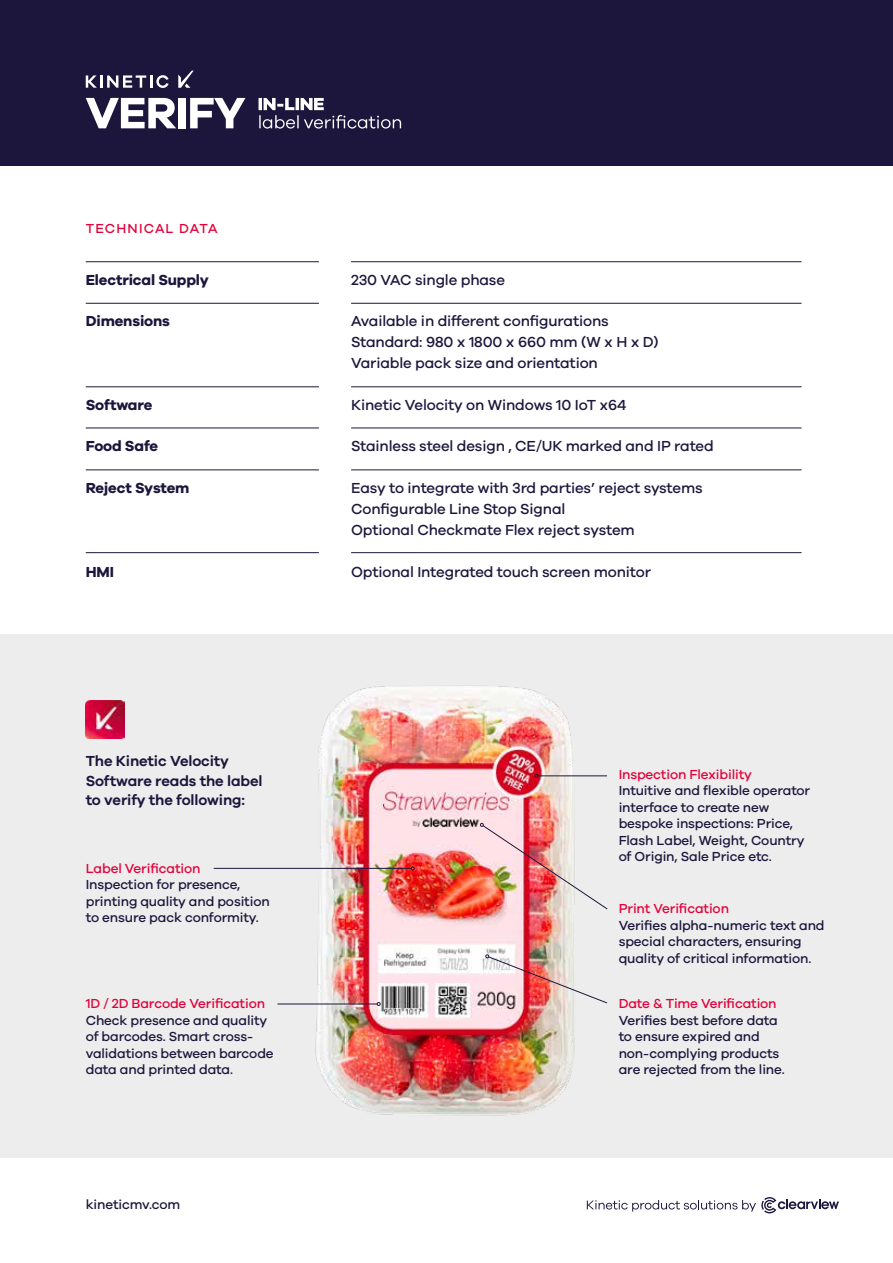
<style>
.page{position:relative;width:893px;height:1263px;background:#fff}
.page>*{position:absolute;margin:0;border:0;box-sizing:border-box;transform-origin:0 0}
.t1{font:500 15px/21px "Galano Grotesque";letter-spacing:-.01em;color:#1d163c}
.t2{font:600 15px/19.5px "Galano Grotesque";letter-spacing:-.01em;color:#1d163c}
.t3{font:700 15px "Galano Grotesque";letter-spacing:-.01em;color:#1d163c}
.t4{font:500 13.5px/16.5px "Galano Grotesque";letter-spacing:-.01em;color:#1d163c}
.t5{font:500 13.5px "Galano Grotesque";letter-spacing:-.01em;color:#e40039}
.t6{font:500 13.5px "Galano Grotesque";letter-spacing:.085em;color:#e40039}
</style>
<div class="page">
<div style="left:0;top:0;width:893px;height:166px;background:#1d163c"></div>
<div style="left:0;top:635px;width:893px;height:523px;background:#ededed"></div>
<hr style="left:86px;top:261px;width:233px;height:1px;background:#1d163c">
<hr style="left:351px;top:261px;width:450px;height:1px;background:#1d163c">
<hr style="left:86px;top:303px;width:233px;height:1px;background:#1d163c">
<hr style="left:351px;top:303px;width:450px;height:1px;background:#1d163c">
<hr style="left:86px;top:386px;width:233px;height:1px;background:#1d163c">
<hr style="left:351px;top:386px;width:450px;height:1px;background:#1d163c">
<hr style="left:86px;top:428px;width:233px;height:1px;background:#1d163c">
<hr style="left:351px;top:428px;width:450px;height:1px;background:#1d163c">
<hr style="left:86px;top:469px;width:233px;height:1px;background:#1d163c">
<hr style="left:351px;top:469px;width:450px;height:1px;background:#1d163c">
<hr style="left:86px;top:552px;width:233px;height:1px;background:#1d163c">
<hr style="left:351px;top:552px;width:450px;height:1px;background:#1d163c">
<img style="left:308px;top:686px;width:277px;height:430px">
<hr style="left:277px;top:1004px;width:100px;height:1px;background:#1d163c">
<svg style="left:377px;top:1002px;width:4px;height:4px"></svg>
<hr style="left:214px;top:868px;width:197px;height:1px;background:#1d163c">
<svg style="left:411px;top:866px;width:4px;height:4px"></svg>
<hr style="left:538px;top:775px;width:69px;height:1px;background:#1d163c">
<svg style="left:534px;top:774px;width:4px;height:4px"></svg>
<img style="left:480px;top:823px;width:128px;height:87px">
<img style="left:485px;top:954px;width:123px;height:50px">
<img style="left:86px;top:700px;width:38px;height:39px">
<svg style="left:587px;top:1197px;width:252px;height:16px"></svg>
<svg style="left:259px;top:98px;width:142px;height:31px"></svg>
<svg style="left:86px;top:98px;width:90px;height:30px"></svg>
<div style="left:178px;top:98px;width:8px;height:30px;background:#fff"></div>
<svg style="left:190px;top:98px;width:55px;height:30px"></svg>
<svg style="left:178px;top:71px;width:16px;height:17px"></svg>
<svg style="left:86px;top:75px;width:83px;height:13px"></svg>
<p class="t6" style="left:86px;top:220px;width:133px">TECHNICAL DATA</p>
<p class="t3" style="left:86px;top:270px;width:125px">Electrical Supply</p>
<p class="t1" style="left:351px;top:269px;width:155px">230 VAC single phase</p>
<p class="t3" style="left:86px;top:312px;width:86px">Dimensions</p>
<p class="t1" style="left:351px;top:310px;width:309px">Available in different configurations<br>Standard: 980 x 1800 x 660 mm (W x H x D)<br>Variable pack size and orientation</p>
<p class="t3" style="left:86px;top:396px;width:68px">Software</p>
<p class="t1" style="left:351px;top:394px;width:277px">Kinetic Velocity on Windows 10 IoT x64</p>
<p class="t3" style="left:86px;top:437px;width:74px">Food Safe</p>
<p class="t1" style="left:351px;top:435px;width:364px">Stainless steel design , CE/UK marked and IP rated</p>
<p class="t3" style="left:86px;top:479px;width:105px">Reject System</p>
<p class="t1" style="left:351px;top:477px;width:353px">Easy to integrate with 3rd parties’ reject systems<br>Configurable Line Stop Signal<br>Optional Checkmate Flex reject system</p>
<p class="t3" style="left:86px;top:562px;width:30px">HMI</p>
<p class="t1" style="left:351px;top:560px;width:301px">Optional Integrated touch screen monitor</p>
<p class="t2" style="left:86px;top:751px;width:178px">The Kinetic Velocity<br>Software reads the label to verify the following:</p>
<p class="t5" style="left:86px;top:860px;width:116px">Label Verification</p>
<p class="t4" style="left:86px;top:876px;width:185px">Inspection for presence, printing quality and position to ensure pack conformity.</p>
<p class="t5" style="left:86px;top:996px;width:181px">1D / 2D Barcode Verification</p>
<p class="t4" style="left:86px;top:1012px;width:189px">Check presence and quality of barcodes. Smart cross&shy;validations between barcode data and printed data.</p>
<p class="t4" style="left:86px;top:1196px;width:96px">kineticmv.com</p>
<p class="t5" style="left:619px;top:766px;width:135px">Inspection Flexibility</p>
<p class="t4" style="left:619px;top:782px;width:193px">Intuitive and flexible operator interface to create new bespoke inspections: Price,<br>Flash Label, Weight, Country of Origin, Sale Price etc.</p>
<p class="t5" style="left:619px;top:900px;width:112px">Print Verification</p>
<p class="t4" style="left:619px;top:916px;width:207px">Verifies alpha-numeric text and special characters, ensuring quality of critical information.</p>
<p class="t5" style="left:619px;top:996px;width:159px">Date &amp; Time Verification</p>
<p class="t4" style="left:619px;top:1011px;width:167px">Verifies best before data to ensure expired and non-complying products are rejected from the line.</p>
</div>
